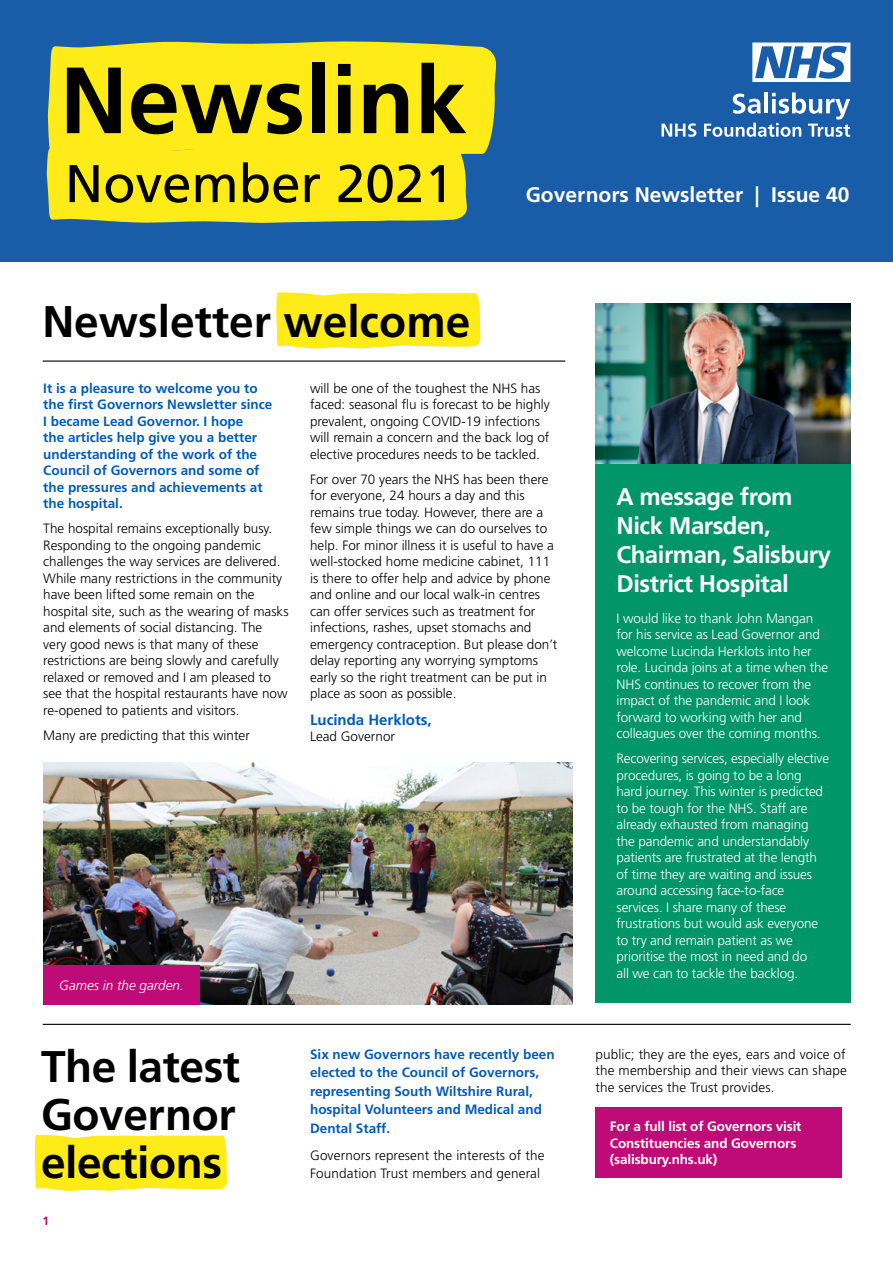
<style>
.page{position:relative;width:893px;height:1263px;background:#fff}
.page>*{position:absolute;margin:0;border:0;box-sizing:border-box;transform-origin:0 0}
.t1{font:700 93.9px "Frutiger LT Std";color:#000}
.t2{font:52.95px "Frutiger LT Std";color:#000}
.t3{font:700 44.25px/48px "Frutiger LT Std";letter-spacing:-.01em;color:#000}
.t4{font:700 24px/28.8px "Frutiger LT Std";letter-spacing:-.02em;color:#fff}
.t5{font:700 21px "Frutiger LT Std";color:#fff}
.t6{font:700 15px "Frutiger LT Std";color:#005cb9}
.t7{font:300 13.5px/16.5px "Frutiger LT Std";color:#000}
.t8{font:300 13.5px/16.5px "Frutiger LT Std";letter-spacing:-.01em;color:#fff}
.t9{font:700 13.5px/16.5px "Frutiger LT Std";color:#005cb9}
.t10{font:700 13.5px/16.5px "Frutiger LT Std";letter-spacing:-.01em;color:#fff}
.t11{font:italic 300 13.5px "Frutiger LT Std";color:#fff}
.t12{font:700 12px "Frutiger LT Std";color:#be0b78}
</style>
<div class="page">
<svg style="left:35px;top:1134px;width:193px;height:57px;background:#feec27"></svg>
<div style="left:595px;top:464px;width:255px;height:538px;background:#009667"></div>
<img style="left:596px;top:304px;width:255px;height:160px">
<img style="left:43px;top:762px;width:530px;height:242px">
<div style="left:0;top:0;width:893px;height:261px;background:#195da9"></div>
<div style="left:48px;top:41px;width:448px;height:113px;background:#feeb17"></div>
<div style="left:47px;top:146px;width:421px;height:77px;background:#feeb17"></div>
<svg style="left:752px;top:43px;width:98px;height:39px"></svg>
<svg style="left:661px;top:123px;width:35px;height:14px"></svg>
<svg style="left:704px;top:92px;width:146px;height:45px"></svg>
<svg style="left:276px;top:292px;width:205px;height:57px;background:#feec27"></svg>
<hr style="left:43px;top:360px;width:522px;height:2px;background:#000">
<div style="left:43px;top:965px;width:157px;height:39px;background:#be0b78"></div>
<hr style="left:43px;top:1024px;width:808px;height:1px;background:#000">
<div style="left:595px;top:1107px;width:247px;height:71px;background:#be0b78"></div>
<h1 class="t1" style="left:60px;top:45px;width:408px">Newslink</h1>
<h2 class="t2" style="left:65px;top:153px;width:390px">November 2021</h2>
<h3 class="t3" style="left:42px;top:298px;width:429px">Newsletter welcome</h3>
<h3 class="t5" style="left:526px;top:182px;width:325px">Governors Newsletter | Issue 40</h3>
<p class="t9" style="left:43px;top:380px;width:231px">It is a pleasure to welcome you to the first Governors Newsletter since<br>I became Lead Governor. I hope<br>the articles help give you a better understanding of the work of the<br>Council of Governors and some of the pressures and achievements at the hospital.</p>
<p class="t7" style="left:43px;top:520px;width:247px">The hospital remains exceptionally busy.<br>Responding to the ongoing pandemic challenges the way services are delivered.<br>While many restrictions in the community have been lifted some remain on the hospital site, such as the wearing of masks and elements of social distancing. The very good news is that many of these restrictions are being slowly and carefully relaxed or removed and I am pleased to see that the hospital restaurants have now re-opened to patients and visitors.</p>
<p class="t7" style="left:43px;top:727px;width:208px">Many are predicting that this winter</p>
<p class="t7" style="left:310px;top:380px;width:241px">will be one of the toughest the NHS has faced: seasonal flu is forecast to be highly prevalent, ongoing COVID-19 infections will remain a concern and the back log of elective procedures needs to be tackled.</p>
<p class="t7" style="left:310px;top:471px;width:249px">For over 70 years the NHS has been there for everyone, 24 hours a day and this remains true today. However, there are a few simple things we can do ourselves to help. For minor illness it is useful to have a well-stocked home medicine cabinet, 111 is there to offer help and advice by phone and online and our local walk-in centres can offer services such as treatment for infections, rashes, upset stomachs and emergency contraception. But please don’t delay reporting any worrying symptoms early so the right treatment can be put in place as soon as possible.</p>
<p class="t6" style="left:310px;top:711px;width:123px">Lucinda Herklots,</p>
<p class="t7" style="left:310px;top:728px;width:86px">Lead Governor</p>
<p class="t11" style="left:59px;top:977px;width:126px">Games in the garden.</p>
<h3 class="t3" style="left:41px;top:1043px;width:200px">The latest</h3>
<h3 class="t3" style="left:41px;top:1091px;width:196px">Governor elections</h3>
<p class="t12" style="left:43px;top:1214px;width:8px">1</p>
<p class="t9" style="left:310px;top:1045px;width:246px;line-height:18.5px">Six new Governors have recently been elected to the Council of Governors, representing South Wiltshire Rural, hospital Volunteers and Medical and<br>Dental Staff.</p>
<p class="t7" style="left:310px;top:1146px;width:236px;line-height:18.5px">Governors represent the interests of the<br>Foundation Trust members and general</p>
<h3 class="t4" style="left:617px;top:482px;width:216px">A message from<br>Nick Marsden,<br>Chairman, Salisbury<br>District Hospital</h3>
<p class="t8" style="left:617px;top:610px;width:213px">I would like to thank John Mangan for his service as Lead Governor and welcome Lucinda Herklots into her role. Lucinda joins at a time when the NHS continues to recover from the impact of the pandemic and I look forward to working with her and colleagues over the coming months.</p>
<p class="t8" style="left:617px;top:751px;width:214px">Recovering services, especially elective procedures, is going to be a long hard journey. This winter is predicted to be tough for the NHS. Staff are already exhausted from managing the pandemic and understandably patients are frustrated at the length of time they are waiting and issues around accessing face-to-face services. I share many of these frustrations but would ask everyone to try and remain patient as we prioritise the most in need and do<br>all we can to tackle the backlog.</p>
<p class="t7" style="left:596px;top:1046px;width:253px">public; they are the eyes, ears and voice of the membership and their views can shape</p>
<p class="t7" style="left:596px;top:1079px;width:180px">the services the Trust provides.</p>
<p class="t10" style="left:610px;top:1118px;width:193px">For a full list of Governors visit<br>Constituencies and Governors (salisbury.nhs.uk)</p>
</div>
